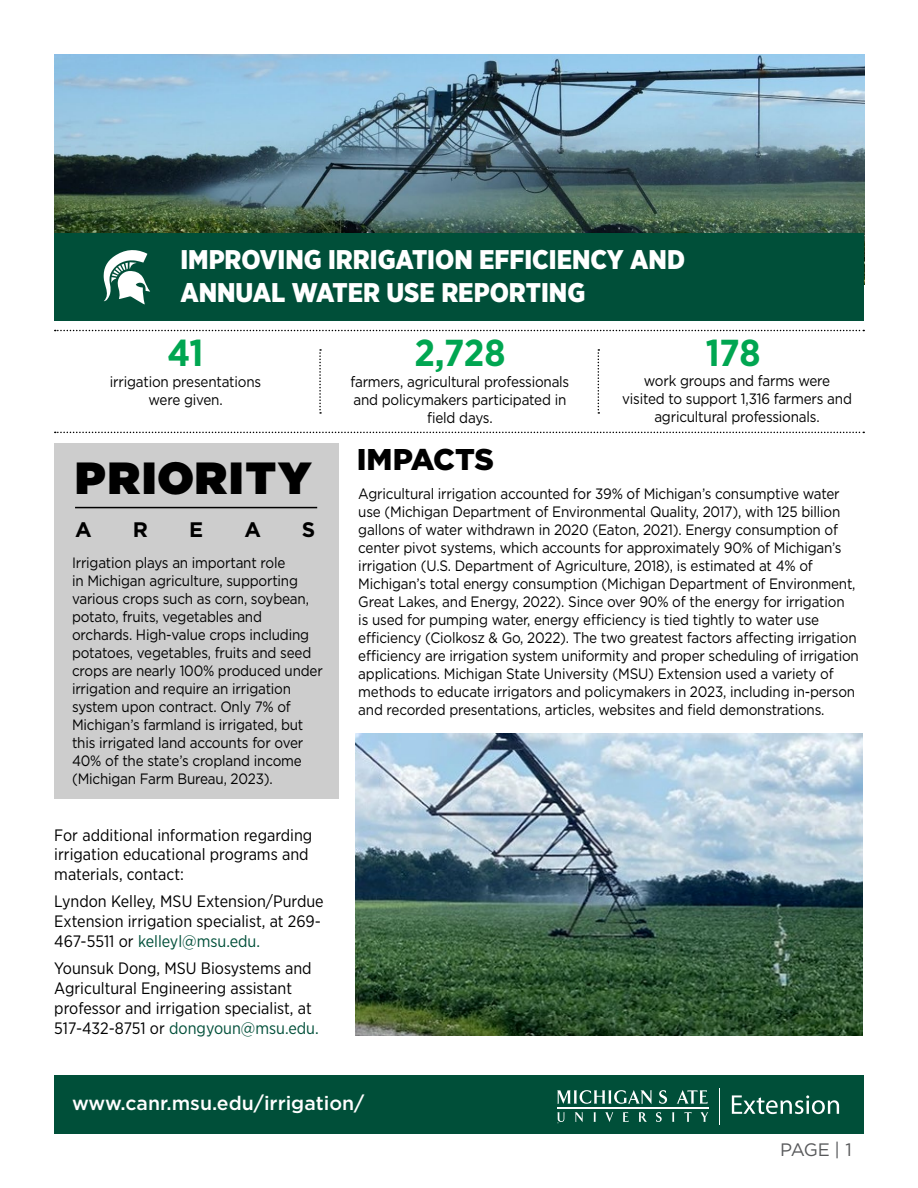
<style>
.page{position:relative;width:918px;height:1188px;background:#fff}
.page>*{position:absolute;margin:0;border:0;box-sizing:border-box;transform-origin:0 0}
.t1{font:900 45px "Gotham";letter-spacing:.05em;color:#000}
.t2{font:700 37.5px "Gotham Narrow";letter-spacing:-.01em;color:#00a651}
.t3{font:900 30px "Gotham";letter-spacing:-.01em;color:#000}
.t4{font:900 27px/32.4px "Gotham Narrow";color:#fff}
.t5{font:700 21px "Gotham";color:#000}
.Bottom_Link{font:500 19.5px "Gotham";color:#fff}
.t6{font:18px "Gotham";color:#58595b}
.t7{font:16.5px/19.8px "Gotham Narrow";color:#000}
.paragraph{font:15px/18px "Gotham";letter-spacing:-.015em;color:#000;text-align:center;scale:.9 1}
.Bullets{font:15px/18px "Gotham";letter-spacing:-.015em;color:#000;scale:.9 1}
.s1{color:#004f39}
</style>
<div class="page">
<img style="left:54px;top:54px;width:810px;height:180px">
<div style="left:54px;top:234px;width:810px;height:87px;background:#004f39"></div>
<div style="left:54px;top:1075px;width:810px;height:59px;background:#004f39"></div>
<svg style="left:55px;top:330px;width:809px;height:1px"></svg>
<svg style="left:55px;top:432px;width:809px;height:1px"></svg>
<div style="left:54px;top:443px;width:284px;height:356px;background:#cdcdcd"></div>
<hr style="left:75px;top:507px;width:242px;height:1px;background:#000">
<svg style="left:575px;top:1112px;width:8px;height:10px"></svg>
<svg style="left:594px;top:1112px;width:2px;height:10px"></svg>
<svg style="left:605px;top:1112px;width:8px;height:10px"></svg>
<svg style="left:623px;top:1112px;width:6px;height:10px"></svg>
<svg style="left:639px;top:1112px;width:8px;height:10px"></svg>
<svg style="left:656px;top:1112px;width:6px;height:10px"></svg>
<svg style="left:672px;top:1112px;width:2px;height:10px"></svg>
<svg style="left:684px;top:1112px;width:8px;height:10px"></svg>
<svg style="left:700px;top:1112px;width:8px;height:10px"></svg>
<svg style="left:557px;top:1090px;width:95px;height:14px"></svg>
<svg style="left:659px;top:1090px;width:8px;height:14px"></svg>
<svg style="left:557px;top:1112px;width:8px;height:12px"></svg>
<svg style="left:677px;top:1090px;width:31px;height:14px"></svg>
<hr style="left:557px;top:1107px;width:151px;height:1px;background:#fff">
<svg style="left:732px;top:1095px;width:107px;height:19px"></svg>
<hr style="left:720px;top:1088px;width:1px;height:36px;background:#fff">
<svg style="left:319px;top:349px;width:2px;height:65px"></svg>
<svg style="left:598px;top:349px;width:1px;height:65px"></svg>
<svg style="left:103px;top:250px;width:47px;height:54px"></svg>
<img style="left:356px;top:734px;width:506px;height:302px">
<p class="t4" style="left:180px;top:243px;width:506px">IMPROVING IRRIGATION EFFICIENCY AND<br>ANNUAL WATER USE REPORTING</p>
<p class="t2" style="left:168px;top:329px;width:37px">41</p>
<p class="paragraph" style="left:110px;top:372px;width:170px">irrigation presentations</p>
<p class="paragraph" style="left:149px;top:390px;width:84px">were given.</p>
<p class="t2" style="left:414px;top:329px;width:93px">2,728</p>
<p class="paragraph" style="left:351px;top:372px;width:245px">farmers, agricultural professionals and policymakers participated in field days.</p>
<p class="t2" style="left:706px;top:329px;width:56px">178</p>
<p class="paragraph" style="left:622px;top:371px;width:257px">work groups and farms were visited to support 1,316 farmers and agricultural professionals.</p>
<p class="t1" style="left:75px;top:445px;width:238px">PRIORITY</p>
<p class="t5" style="left:75px;top:515px;width:18px">A</p>
<p class="t5" style="left:133px;top:515px;width:17px">R</p>
<p class="t5" style="left:189px;top:515px;width:16px">E</p>
<p class="t5" style="left:244px;top:515px;width:18px">A</p>
<p class="t5" style="left:302px;top:515px;width:15px">S</p>
<p class="Bullets" style="left:72px;top:554px;width:280px">Irrigation plays an important role<br>in Michigan agriculture, supporting various crops such as corn, soybean, potato, fruits, vegetables and orchards. High-value crops including potatoes, vegetables, fruits and seed crops are nearly 100% produced under irrigation and require an irrigation system upon contract. Only 7% of Michigan’s farmland is irrigated, but this irrigated land accounts for over 40% of the state’s cropland income (Michigan Farm Bureau, 2023).</p>
<p class="t7" style="left:54px;top:825px;width:260px">For additional information regarding irrigation educational programs and materials, contact:</p>
<p class="t7" style="left:54px;top:891px;width:271px">Lyndon Kelley, MSU Extension/Purdue<br>Extension irrigation specialist, at 269-<br>467-5511 or <span class="s1">kelleyl@msu.edu.</span></p>
<p class="t7" style="left:54px;top:958px;width:266px">Younsuk Dong, MSU Biosystems and Agricultural Engineering assistant professor and irrigation specialist, at 517-432-8751 or <span class="s1">dongyoun@msu.edu.</span></p>
<h1 class="t3" style="left:357px;top:439px;width:139px">IMPACTS</h1>
<p class="paragraph" style="left:358px;top:484px;width:558px;text-align:left">Agricultural irrigation accounted for 39% of Michigan’s consumptive water use (Michigan Department of Environmental Quality, 2017), with 125 billion gallons of water withdrawn in 2020 (Eaton, 2021). Energy consumption of center pivot systems, which accounts for approximately 90% of Michigan’s irrigation (U.S. Department of Agriculture, 2018), is estimated at 4% of Michigan’s total energy consumption (Michigan Department of Environment, Great Lakes, and Energy, 2022). Since over 90% of the energy for irrigation<br>is used for pumping water, energy efficiency is tied tightly to water use efficiency (Ciolkosz &amp; Go, 2022). The two greatest factors affecting irrigation efficiency are irrigation system uniformity and proper scheduling of irrigation applications. Michigan State University (MSU) Extension used a variety of methods to educate irrigators and policymakers in 2023, including in-person and recorded presentations, articles, websites and field demonstrations.</p>
<p class="Bottom_Link" style="left:72px;top:1090px;width:294px">www.canr.msu.edu/irrigation/</p>
<p class="t6" style="left:780px;top:1138px;width:73px">PAGE | 1</p>
</div>
